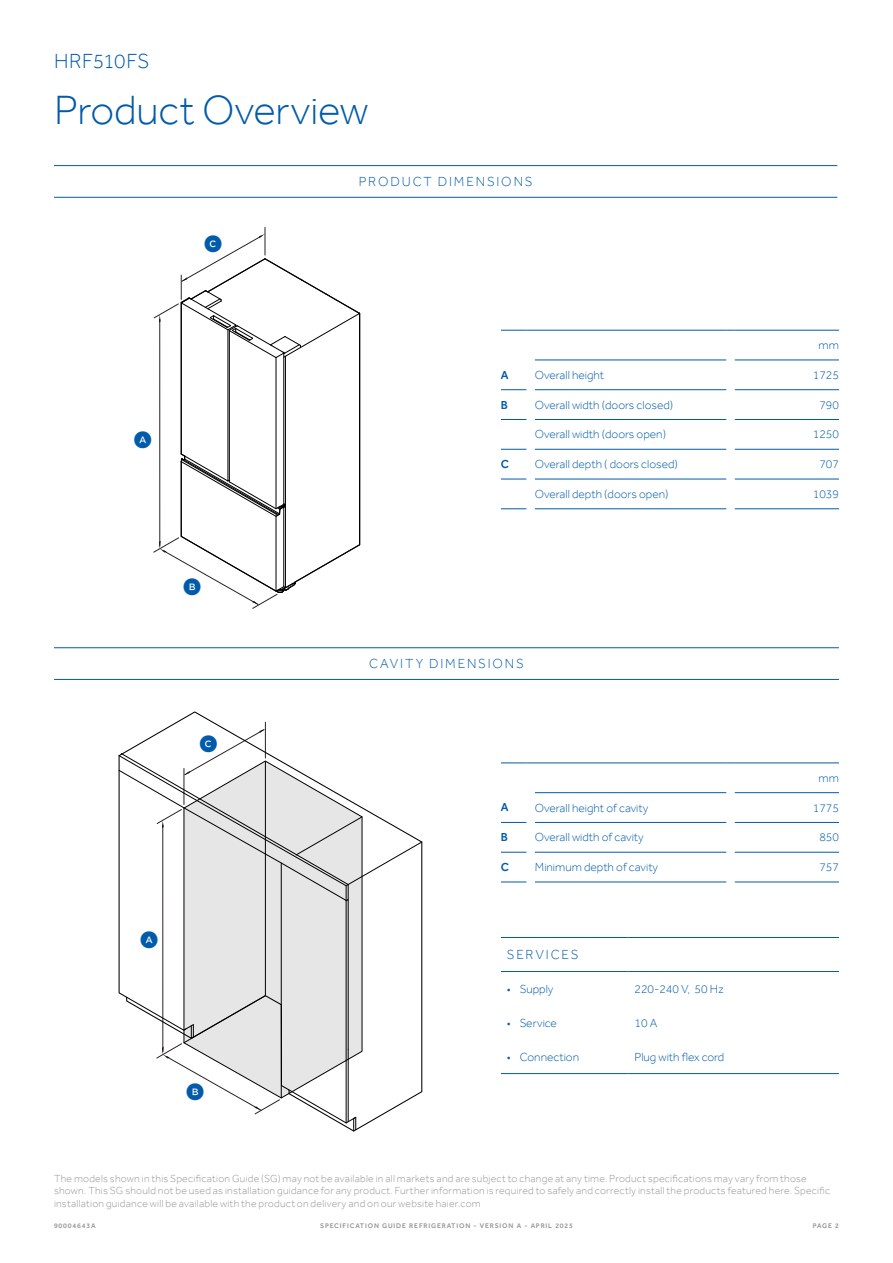
<style>
.page{position:relative;width:893px;height:1263px;background:#fff}
.page>*{position:absolute;margin:0;border:0;box-sizing:border-box;transform-origin:0 0}
.t1{font:300 42px "Effra";letter-spacing:-.005em;color:#005baa}
.t2{font:300 21px "Effra";letter-spacing:.01em;color:#005baa}
.t3{font:18px "Gotham FP Nos Bold Half";color:#005baa}
.t4{font:300 13.5px "Effra";letter-spacing:.14em;color:#005baa}
.t5{font:300 12px "Effra";color:#005baa}
.t6{font:500 12px "Effra";color:#005baa}
.t7{font:300 10.5px/12.6px "Effra";letter-spacing:.025em;color:#939598}
.t8{font:500 6.9px "Effra";letter-spacing:.12em;color:#939598}
</style>
<div class="page">
<svg style="left:118px;top:729px;width:304px;height:402px"></svg>
<svg style="left:154px;top:227px;width:207px;height:382px"></svg>
<hr style="left:54px;top:197px;width:783px;height:1px;background:#005baa">
<hr style="left:54px;top:165px;width:783px;height:1px;background:#005baa">
<hr style="left:54px;top:647px;width:785px;height:1px;background:#005baa">
<hr style="left:54px;top:679px;width:785px;height:1px;background:#005baa">
<hr style="left:501px;top:937px;width:127px;height:1px;background:#005baa">
<hr style="left:628px;top:937px;width:211px;height:1px;background:#005baa">
<hr style="left:501px;top:971px;width:127px;height:1px;background:#005baa">
<hr style="left:628px;top:971px;width:211px;height:1px;background:#005baa">
<hr style="left:501px;top:1073px;width:127px;height:1px;background:#005baa">
<hr style="left:628px;top:1073px;width:211px;height:1px;background:#005baa">
<svg style="left:501px;top:763px;width:34px;height:1px"></svg>
<hr style="left:535px;top:763px;width:191px;height:1px;background:#005baa">
<hr style="left:735px;top:763px;width:104px;height:1px;background:#005baa">
<hr style="left:535px;top:792px;width:191px;height:1px;background:#005baa">
<hr style="left:735px;top:792px;width:104px;height:1px;background:#005baa">
<svg style="left:501px;top:822px;width:25px;height:1px"></svg>
<hr style="left:535px;top:822px;width:191px;height:1px;background:#005baa">
<hr style="left:735px;top:822px;width:104px;height:1px;background:#005baa">
<svg style="left:501px;top:852px;width:25px;height:1px"></svg>
<hr style="left:535px;top:852px;width:191px;height:1px;background:#005baa">
<hr style="left:735px;top:852px;width:104px;height:1px;background:#005baa">
<svg style="left:501px;top:882px;width:25px;height:1px"></svg>
<hr style="left:535px;top:882px;width:191px;height:1px;background:#005baa">
<hr style="left:735px;top:882px;width:104px;height:1px;background:#005baa">
<svg style="left:501px;top:330px;width:34px;height:1px"></svg>
<hr style="left:535px;top:330px;width:191px;height:1px;background:#005baa">
<hr style="left:735px;top:330px;width:104px;height:1px;background:#005baa">
<hr style="left:535px;top:360px;width:191px;height:1px;background:#005baa">
<hr style="left:735px;top:360px;width:104px;height:1px;background:#005baa">
<svg style="left:501px;top:389px;width:25px;height:1px"></svg>
<hr style="left:535px;top:389px;width:191px;height:1px;background:#005baa">
<hr style="left:735px;top:389px;width:104px;height:1px;background:#005baa">
<svg style="left:501px;top:419px;width:25px;height:1px"></svg>
<hr style="left:535px;top:419px;width:191px;height:1px;background:#005baa">
<hr style="left:735px;top:419px;width:104px;height:1px;background:#005baa">
<svg style="left:501px;top:449px;width:25px;height:1px"></svg>
<hr style="left:535px;top:449px;width:191px;height:1px;background:#005baa">
<hr style="left:735px;top:449px;width:104px;height:1px;background:#005baa">
<svg style="left:501px;top:479px;width:25px;height:1px"></svg>
<hr style="left:535px;top:479px;width:191px;height:1px;background:#005baa">
<hr style="left:735px;top:479px;width:104px;height:1px;background:#005baa">
<svg style="left:501px;top:508px;width:25px;height:1px"></svg>
<hr style="left:535px;top:508px;width:191px;height:1px;background:#005baa">
<hr style="left:735px;top:508px;width:104px;height:1px;background:#005baa">
<h2 class="t2" style="left:54px;top:48px;width:97px">HRF510FS</h2>
<h1 class="t1" style="left:54px;top:85px;width:316px">Product Overview</h1>
<h3 class="t3" style="left:204px;top:235px;width:20px">C</h3>
<h3 class="t3" style="left:134px;top:431px;width:20px">A</h3>
<h3 class="t3" style="left:183px;top:578px;width:20px">B</h3>
<h3 class="t3" style="left:199px;top:735px;width:20px">C</h3>
<h3 class="t3" style="left:140px;top:931px;width:20px">A</h3>
<h3 class="t3" style="left:186px;top:1083px;width:20px">B</h3>
<p class="t4" style="left:359px;top:173px;width:175px">PRODUCT DIMENSIONS</p>
<p class="t5" style="left:819px;top:338px;width:22px">mm</p>
<p class="t6" style="left:501px;top:368px;width:9px">A</p>
<p class="t5" style="left:535px;top:368px;width:71px">Overall height</p>
<p class="t5" style="left:813px;top:368px;width:28px">1725</p>
<p class="t6" style="left:501px;top:397px;width:9px">B</p>
<p class="t5" style="left:535px;top:397px;width:140px">Overall width (doors closed)</p>
<p class="t5" style="left:819px;top:397px;width:21px">790</p>
<p class="t5" style="left:535px;top:427px;width:133px">Overall width (doors open)</p>
<p class="t5" style="left:813px;top:427px;width:28px">1250</p>
<p class="t6" style="left:501px;top:457px;width:10px">C</p>
<p class="t5" style="left:535px;top:457px;width:145px">Overall depth ( doors closed)</p>
<p class="t5" style="left:819px;top:457px;width:21px">707</p>
<p class="t5" style="left:535px;top:487px;width:135px">Overall depth (doors open)</p>
<p class="t5" style="left:813px;top:487px;width:28px">1039</p>
<p class="t4" style="left:369px;top:655px;width:156px">CAVITY DIMENSIONS</p>
<p class="t5" style="left:819px;top:771px;width:22px">mm</p>
<p class="t6" style="left:501px;top:800px;width:9px">A</p>
<p class="t5" style="left:535px;top:800px;width:115px">Overall height of cavity</p>
<p class="t5" style="left:813px;top:800px;width:28px">1775</p>
<p class="t6" style="left:501px;top:830px;width:9px">B</p>
<p class="t5" style="left:535px;top:830px;width:110px">Overall width of cavity</p>
<p class="t5" style="left:819px;top:830px;width:21px">850</p>
<p class="t6" style="left:501px;top:860px;width:10px">C</p>
<p class="t5" style="left:535px;top:860px;width:125px">Minimum depth of cavity</p>
<p class="t5" style="left:819px;top:860px;width:21px">757</p>
<p class="t4" style="left:507px;top:946px;width:73px">SERVICES</p>
<p class="t5" style="left:507px;top:981px;width:48px">• Supply</p>
<p class="t5" style="left:634px;top:981px;width:91px">220-240 V, 50 Hz</p>
<p class="t5" style="left:507px;top:1015px;width:52px">• Service</p>
<p class="t5" style="left:634px;top:1015px;width:24px">10 A</p>
<p class="t5" style="left:507px;top:1049px;width:74px">• Connection</p>
<p class="t5" style="left:634px;top:1049px;width:91px">Plug with flex cord</p>
<p class="t7" style="left:54px;top:1172px;width:778px">The models shown in this Specification Guide (SG) may not be available in all markets and are subject to change at any time. Product specifications may vary from those shown. This SG should not be used as installation guidance for any product. Further information is required to safely and correctly install the products featured here. Specific installation guidance will be available with the product on delivery and on our website haier.com</p>
<p class="t8" style="left:54px;top:1222px;width:43px">90004643A</p>
<p class="t8" style="left:320px;top:1222px;width:254px">SPECIFICATION GUIDE REFRIGERATION - VERSION A - APRIL 2025</p>
<p class="t8" style="left:813px;top:1222px;width:28px">PAGE 2</p>
</div>
